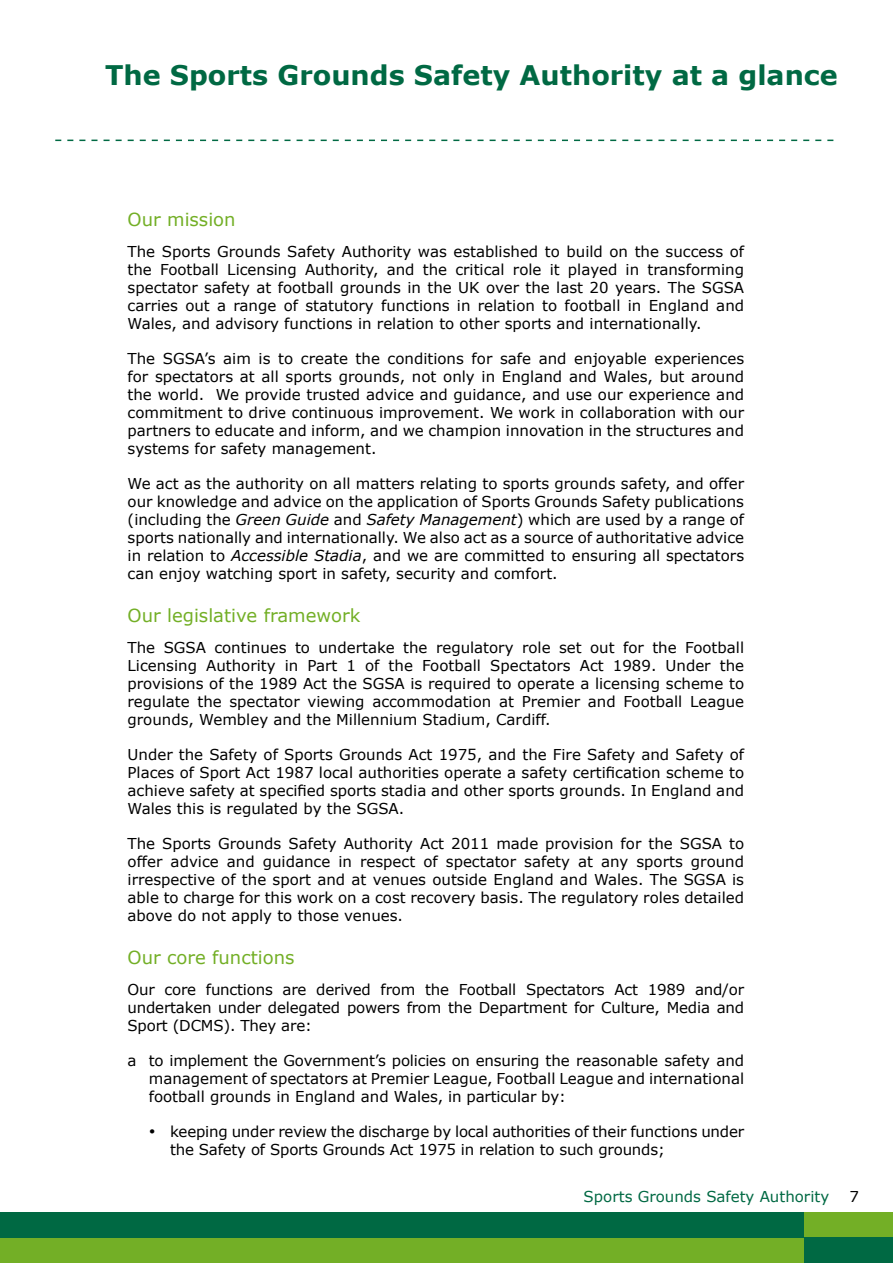
<style>
.page{position:relative;width:893px;height:1263px;background:#fff}
.page>*{position:absolute;margin:0;border:0;box-sizing:border-box;transform-origin:0 0}
.t1{font:700 27px "Verdana";color:#006943}
.t2{font:18px "Verdana";color:#73af26}
.t3{font:15px/18px "Verdana";color:#000;text-align:justify}
.t4{font:15px "Verdana";color:#006943}
.s1{font-style:italic}
</style>
<div class="page">
<div style="left:804px;top:1212px;width:89px;height:25px;background:#73af26"></div>
<div style="left:804px;top:1237px;width:89px;height:26px;background:#006943"></div>
<div style="left:0;top:1237px;width:804px;height:26px;background:#73af26"></div>
<div style="left:0;top:1212px;width:804px;height:25px;background:#006943"></div>
<svg style="left:55px;top:140px;width:778px;height:1px"></svg>
<h1 class="t1" style="left:105px;top:56px;width:734px">The Sports Grounds Safety Authority at a glance</h1>
<p class="t2" style="left:128px;top:207px;width:110px">Our mission</p>
<p class="t3" style="left:128px;top:243px;width:618px">The Sports Grounds Safety Authority was established to build on the success of the Football Licensing Authority, and the critical role it played in transforming spectator safety at football grounds in the UK over the last 20 years. The SGSA carries out a range of statutory functions in relation to football in England and Wales, and advisory functions in relation to other sports and internationally.</p>
<p class="t3" style="left:128px;top:350px;width:618px">The SGSA’s aim is to create the conditions for safe and enjoyable experiences for spectators at all sports grounds, not only in England and Wales, but around the world. We provide trusted advice and guidance, and use our experience and commitment to drive continuous improvement. We work in collaboration with our partners to educate and inform, and we champion innovation in the structures and systems for safety management.</p>
<p class="t3" style="left:128px;top:475px;width:618px">We act as the authority on all matters relating to sports grounds safety, and offer our knowledge and advice on the application of Sports Grounds Safety publications (including the <span class="s1">Green Guide</span> and <span class="s1">Safety Management</span>) which are used by a range of sports nationally and internationally. We also act as a source of authoritative advice in relation to <span class="s1">Accessible Stadia</span>, and we are committed to ensuring all spectators can enjoy watching sport in safety, security and comfort.</p>
<p class="t2" style="left:128px;top:603px;width:234px">Our legislative framework</p>
<p class="t3" style="left:128px;top:638px;width:618px">The SGSA continues to undertake the regulatory role set out for the Football Licensing Authority in Part 1 of the Football Spectators Act 1989. Under the provisions of the 1989 Act the SGSA is required to operate a licensing scheme to regulate the spectator viewing accommodation at Premier and Football League grounds, Wembley and the Millennium Stadium, Cardiff.</p>
<p class="t3" style="left:128px;top:745px;width:618px">Under the Safety of Sports Grounds Act 1975, and the Fire Safety and Safety of Places of Sport Act 1987 local authorities operate a safety certification scheme to achieve safety at specified sports stadia and other sports grounds. In England and Wales this is regulated by the SGSA.</p>
<p class="t3" style="left:128px;top:834px;width:618px">The Sports Grounds Safety Authority Act 2011 made provision for the SGSA to offer advice and guidance in respect of spectator safety at any sports ground irrespective of the sport and at venues outside England and Wales. The SGSA is able to charge for this work on a cost recovery basis. The regulatory roles detailed above do not apply to those venues.</p>
<p class="t2" style="left:128px;top:945px;width:168px">Our core functions</p>
<p class="t3" style="left:128px;top:980px;width:618px">Our core functions are derived from the Football Spectators Act 1989 and/or undertaken under delegated powers from the Department for Culture, Media and Sport (DCMS). They are:</p>
<p class="t3" style="left:149px;top:1051px;width:597px;text-indent:-21px">a to implement the Government’s policies on ensuring the reasonable safety and management of spectators at Premier League, Football League and international football grounds in England and Wales, in particular by:</p>
<p class="t3" style="left:170px;top:1122px;width:576px;text-indent:-21px">• keeping under review the discharge by local authorities of their functions under the Safety of Sports Grounds Act 1975 in relation to such grounds;</p>
<p class="t4" style="left:584px;top:1186px;width:247px">Sports Grounds Safety Authority</p>
<p class="t3" style="left:849px;top:1187px;width:11px">7</p>
</div>
